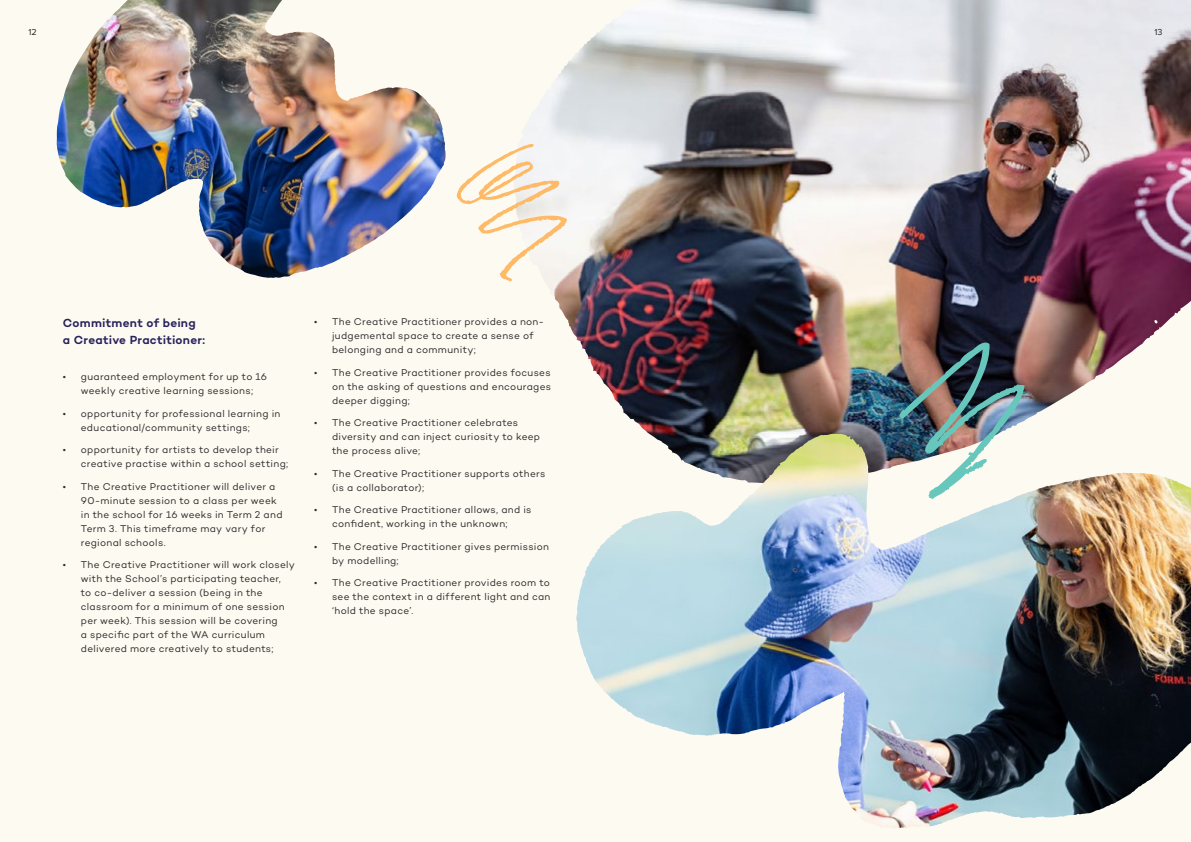
<style>
.page{position:relative;width:1191px;height:842px;background:#fff}
.page>*{position:absolute;margin:0;border:0;box-sizing:border-box;transform-origin:0 0}
.t1{font:600 12px/17px "Campton";letter-spacing:.02em;color:#28215d}
.t2{font:10px/14px "Campton";letter-spacing:.03em;color:#292829}
.t3{font:9px "Proxima Nova";color:#292829}
</style>
<div class="page">
<img style="left:0;top:0;width:1191px;height:842px">
<img style="left:513px;top:0;width:187px;height:468px">
<img style="left:899px;top:342px;width:125px;height:157px">
<img style="left:597px;top:434px;width:232px;height:116px">
<svg style="left:457px;top:143px;width:110px;height:138px"></svg>
<img style="left:57px;top:0;width:185px;height:270px">
<p class="t3" style="left:28px;top:27px;width:10px">12</p>
<p class="t3" style="left:1154px;top:27px;width:10px">13</p>
<p class="t1" style="left:63px;top:314px;width:144px">Commitment of being a Creative Practitioner:</p>
<p class="t2" style="left:63px;top:370px;width:206px;text-align:center">• guaranteed employment for up to 16 weekly creative learning sessions;</p>
<p class="t2" style="left:81px;top:406px;width:201px;text-indent:-18px">• opportunity for professional learning in educational/community settings;</p>
<p class="t2" style="left:81px;top:443px;width:209px;text-indent:-18px">• opportunity for artists to develop their creative practise within a school setting;</p>
<p class="t2" style="left:81px;top:479px;width:203px;text-indent:-18px">• The Creative Practitioner will deliver a 90-minute session to a class per week in the school for 16 weeks in Term 2 and Term 3. This timeframe may vary for regional schools.</p>
<p class="t2" style="left:81px;top:558px;width:216px;text-indent:-18px">• The Creative Practitioner will work closely with the School’s participating teacher,<br>to co-deliver a session (being in the classroom for a minimum of one session per week). This session will be covering<br>a specific part of the WA curriculum delivered more creatively to students;</p>
<p class="t2" style="left:332px;top:315px;width:214px;text-indent:-18px">• The Creative Practitioner provides a non&shy;judgemental space to create a sense of belonging and a community;</p>
<p class="t2" style="left:332px;top:365px;width:220px;text-align:justify;text-indent:-18px">• The Creative Practitioner provides focuses on the asking of questions and encourages deeper digging;</p>
<p class="t2" style="left:332px;top:416px;width:210px;text-indent:-18px">• The Creative Practitioner celebrates diversity and can inject curiosity to keep the process alive;</p>
<p class="t2" style="left:332px;top:466px;width:215px;text-indent:-18px">• The Creative Practitioner supports others (is a collaborator);</p>
<p class="t2" style="left:314px;top:503px;width:219px;text-align:center">• The Creative Practitioner allows, and is confident, working in the unknown;</p>
<p class="t2" style="left:332px;top:539px;width:218px;text-indent:-18px">• The Creative Practitioner gives permission by modelling;</p>
<p class="t2" style="left:332px;top:576px;width:220px;text-align:justify;text-indent:-18px">• The Creative Practitioner provides room to see the context in a different light and can ‘hold the space’.</p>
</div>
